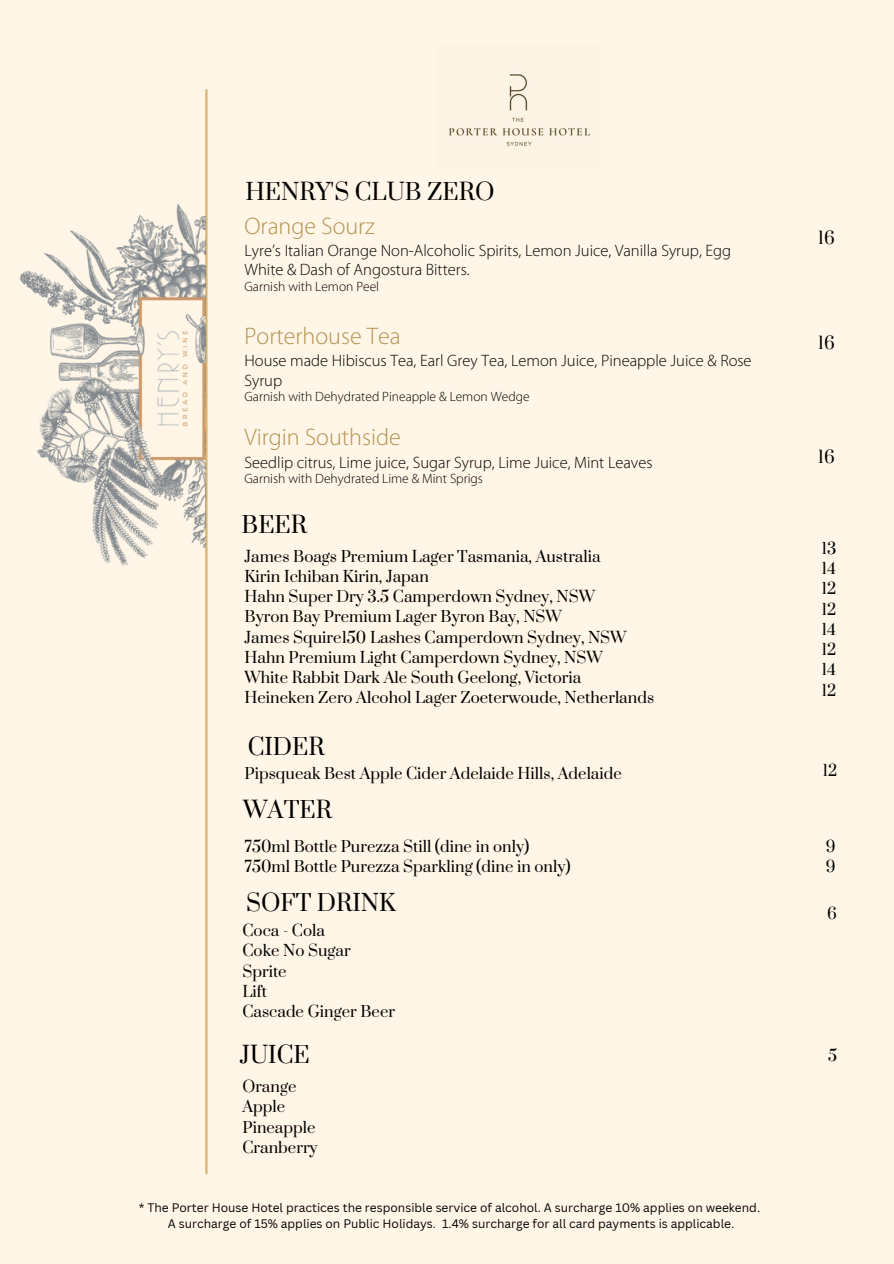
<style>
.page{position:relative;width:894px;height:1264px;background:#fff}
.page>*{position:absolute;margin:0;border:0;box-sizing:border-box;transform-origin:0 0}
.t1{font:300 24px "Myriad Pro";color:#b4924f}
.t2{font:22.5px "Prata";color:#000}
.t3{font:300 16.5px/19.2px "Myriad Pro";color:#000}
.t4{font:16.5px "Prata";color:#000}
.t5{font:15px/20.2px "Prata";color:#000}
.t6{font:300 13.5px "Myriad Pro";color:#000}
.t7{font:12px "Canva Sans";color:#000}
</style>
<div class="page">
<div style="left:0;top:0;width:893px;height:1263px;background:#fff6e8"></div>
<img style="left:449px;top:74px;width:142px;height:72px">
<hr style="left:205px;top:89px;width:2px;height:1085px;background:#d8b46c">
<img style="left:20px;top:198px;width:186px;height:373px">
<h1 class="t2" style="left:245px;top:178px;width:250px">HENRY'S CLUB ZERO</h1>
<p class="t1" style="left:244px;top:215px;width:132px">Orange Sourz</p>
<p class="t3" style="left:244px;top:242px;width:488px">Lyre’s Italian Orange Non-Alcoholic Spirits, Lemon Juice, Vanilla Syrup, Egg<br>White &amp; Dash of Angostura Bitters.</p>
<p class="t6" style="left:244px;top:281px;width:136px">Garnish with Lemon Peel</p>
<p class="t1" style="left:244px;top:326px;width:158px">Porterhouse Tea</p>
<p class="t3" style="left:244px;top:352px;width:508px">House made Hibiscus Tea, Earl Grey Tea, Lemon Juice, Pineapple Juice &amp; Rose<br>Syrup</p>
<p class="t6" style="left:244px;top:391px;width:286px">Garnish with Dehydrated Pineapple &amp; Lemon Wedge</p>
<p class="t1" style="left:244px;top:427px;width:158px">Virgin Southside</p>
<p class="t3" style="left:244px;top:454px;width:409px">Seedlip citrus, Lime juice, Sugar Syrup, Lime Juice, Mint Leaves</p>
<p class="t6" style="left:244px;top:473px;width:240px">Garnish with Dehydrated Lime &amp; Mint Sprigs</p>
<p class="t2" style="left:241px;top:510px;width:67px">BEER</p>
<p class="t5" style="left:244px;top:547px;width:411px">James Boags Premium Lager Tasmania, Australia<br>Kirin Ichiban Kirin, Japan<br>Hahn Super Dry 3.5 Camperdown Sydney, NSW<br>Byron Bay Premium Lager Byron Bay, NSW<br>James Squire150 Lashes Camperdown Sydney, NSW Hahn Premium Light Camperdown Sydney, NSW<br>White Rabbit Dark Ale South Geelong, Victoria Heineken Zero Alcohol Lager Zoeterwoude, Netherlands</p>
<h1 class="t2" style="left:248px;top:732px;width:78px">CIDER</h1>
<h2 class="t5" style="left:244px;top:764px;width:379px">Pipsqueak Best Apple Cider Adelaide Hills, Adelaide</h2>
<h2 class="t2" style="left:243px;top:795px;width:90px">WATER</h2>
<h2 class="t5" style="left:244px;top:837px;width:327px">750ml Bottle Purezza Still (dine in only)<br>750ml Bottle Purezza Sparkling (dine in only)</h2>
<h1 class="t2" style="left:246px;top:888px;width:151px">SOFT DRINK</h1>
<h2 class="t5" style="left:242px;top:921px;width:154px">Coca - Cola<br>Coke No Sugar<br>Sprite<br>Lift<br>Cascade Ginger Beer</h2>
<h1 class="t2" style="left:240px;top:1040px;width:71px">JUICE</h1>
<h2 class="t5" style="left:242px;top:1077px;width:77px">Orange<br>Apple<br>Pineapple<br>Cranberry</h2>
<h1 class="t7" style="left:139px;top:1198px;width:622px">* The Porter House Hotel practices the responsible service of alcohol. A surcharge 10% applies on weekend.</h1>
<h2 class="t7" style="left:168px;top:1214px;width:567px">A surcharge of 15% applies on Public Holidays. 1.4% surcharge for all card payments is applicable.</h2>
<h2 class="t4" style="left:818px;top:228px;width:18px">16</h2>
<p class="t4" style="left:818px;top:333px;width:18px">16</p>
<h2 class="t4" style="left:818px;top:447px;width:18px">16</h2>
<h2 class="t5" style="left:821px;top:539px;width:16px;text-align:justify">13<br>14<br>12<br>12<br>14<br>12<br>14<br>12</h2>
<h2 class="t5" style="left:822px;top:761px;width:16px">12</h2>
<h2 class="t5" style="left:825px;top:837px;width:11px">9<br>9</h2>
<h1 class="t5" style="left:827px;top:903px;width:11px">6</h1>
<h2 class="t5" style="left:828px;top:1045px;width:11px">5</h2>
</div>
